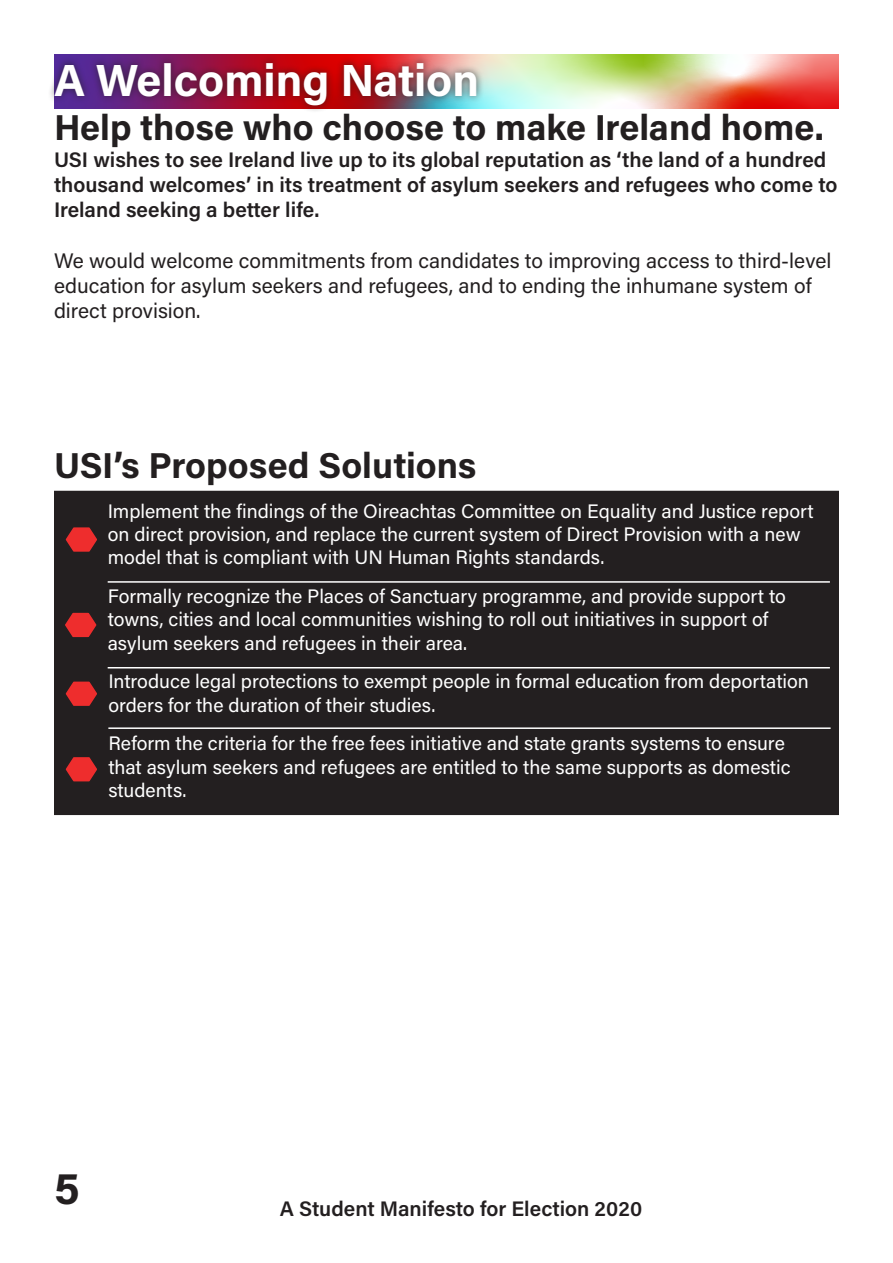
<style>
.page{position:relative;width:893px;height:1263px;background:#fff}
.page>*{position:absolute;margin:0;border:0;box-sizing:border-box;transform-origin:0 0}
.LUMINATEDHEADER{font:700 45px "Acumin Pro";color:#fff}
.t1{font:700 45px "Acumin Pro";color:#231f20}
.PROPOSALS_HEADER_cop{font:700 36px "Acumin Pro";color:#231f20}
.Letter_Page_Headline{font:600 21px/25.2px "Acumin Pro";color:#231f20}
.LETTER_PAGE_BODY{font:21px/25.2px "Acumin Pro";color:#231f20}
.PROPOSALS_W_O_B{font:19.5px/23.4px "Acumin Pro";color:#fff}
</style>
<div class="page">
<img style="left:54px;top:54px;width:785px;height:55px">
<div style="left:47px;top:55px;width:437px;height:59px;background:#231f20;opacity:.75"></div>
<div style="left:55px;top:491px;width:783px;height:323px;background:#231f20"></div>
<div style="left:54px;top:491px;width:785px;height:324px;border:2px solid #231f20"></div>
<svg style="left:65px;top:527px;width:32px;height:25px"></svg>
<svg style="left:65px;top:612px;width:32px;height:26px"></svg>
<svg style="left:65px;top:681px;width:32px;height:25px"></svg>
<svg style="left:65px;top:757px;width:32px;height:25px"></svg>
<hr style="left:108px;top:581px;width:722px;height:2px;background:#fff">
<hr style="left:108px;top:667px;width:722px;height:1px;background:#fff">
<hr style="left:108px;top:727px;width:723px;height:2px;background:#fff">
<p class="LUMINATEDHEADER" style="left:54px;top:48px;width:427px">A Welcoming Nation</p>
<p class="PROPOSALS_HEADER_cop" style="left:54px;top:102px;width:771px">Help those who choose to make Ireland home.</p>
<p class="Letter_Page_Headline" style="left:54px;top:146px;width:785px">USI wishes to see Ireland live up to its global reputation as ‘the land of a hundred thousand welcomes’ in its treatment of asylum seekers and refugees who come to<br>Ireland seeking a better life.</p>
<p class="LETTER_PAGE_BODY" style="left:54px;top:247px;width:779px">We would welcome commitments from candidates to improving access to third-level education for asylum seekers and refugees, and to ending the inhumane system of direct provision.</p>
<p class="PROPOSALS_HEADER_cop" style="left:54px;top:440px;width:424px">USI’s Proposed Solutions</p>
<p class="PROPOSALS_W_O_B" style="left:108px;top:498px;width:708px">Implement the findings of the Oireachtas Committee on Equality and Justice report on direct provision, and replace the current system of Direct Provision with a new model that is compliant with UN Human Rights standards.</p>
<p class="PROPOSALS_W_O_B" style="left:108px;top:584px;width:680px">Formally recognize the Places of Sanctuary programme, and provide support to towns, cities and local communities wishing to roll out initiatives in support of asylum seekers and refugees in their area.</p>
<p class="PROPOSALS_W_O_B" style="left:108px;top:669px;width:702px">Introduce legal protections to exempt people in formal education from deportation orders for the duration of their studies.</p>
<p class="PROPOSALS_W_O_B" style="left:108px;top:731px;width:684px">Reform the criteria for the free fees initiative and state grants systems to ensure that asylum seekers and refugees are entitled to the same supports as domestic students.</p>
<h1 class="t1" style="left:54px;top:1156px;width:27px">5</h1>
<p class="Letter_Page_Headline" style="left:280px;top:1195px;width:364px">A Student Manifesto for Election 2020</p>
</div>
